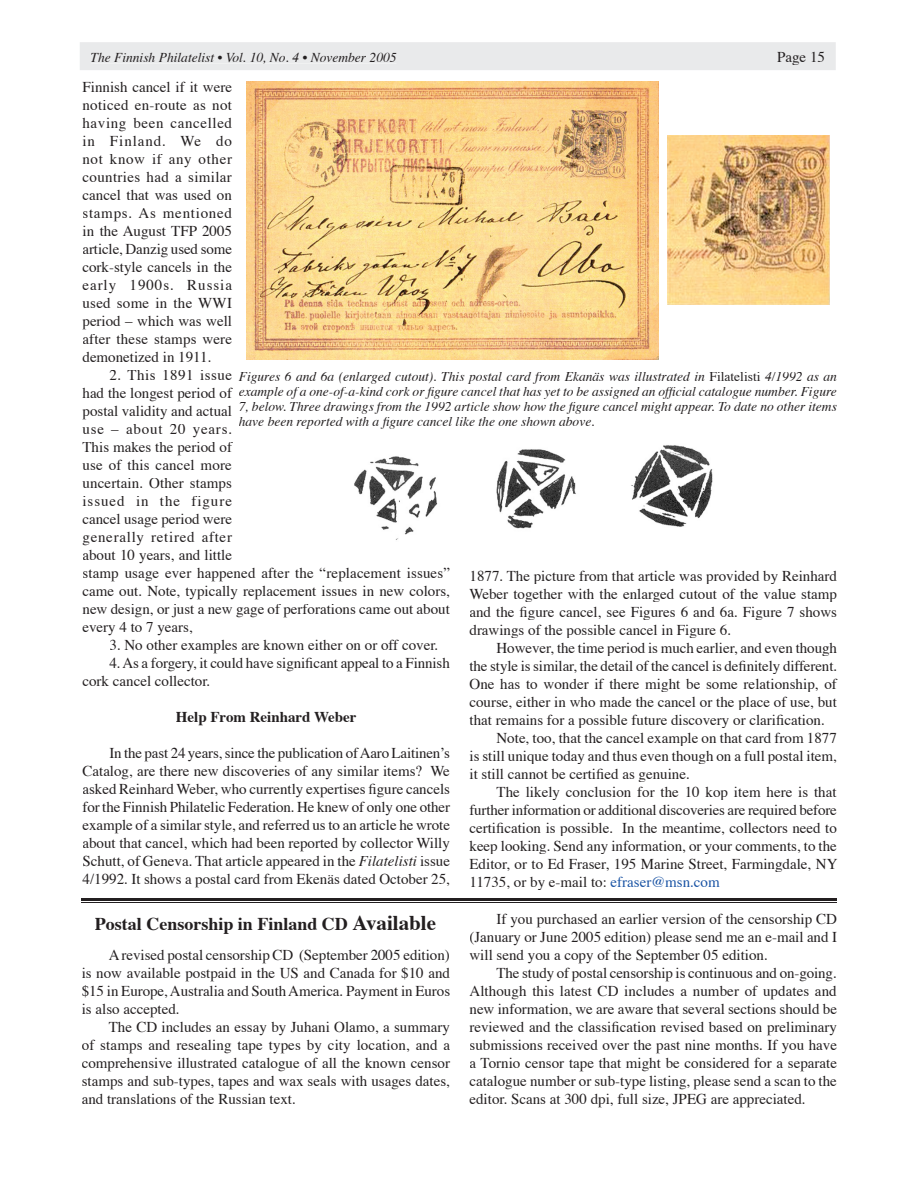
<style>
.page{position:relative;width:918px;height:1188px;background:#fff}
.page>*{position:absolute;margin:0;border:0;box-sizing:border-box;transform-origin:0 0}
.t1{font:700 18px "Times";color:#231f20}
.t2{font:15px/18px "Times";color:#231f20;text-align:justify}
.t3{font:700 15px "Times";color:#231f20}
.t4{font:italic 13.5px/15px "Times";color:#231f20;text-align:justify}
.s1{font-style:italic}
.s2{font-style:normal}
.s3{color:#1953a4}
.s4{font-size:21px}
</style>
<div class="page">
<div style="left:80px;top:42px;width:756px;height:28px;background:#e9eaeb"></div>
<div style="left:91px;top:52px;width:305px;height:11px;background:#e9eaeb"></div>
<div style="left:777px;top:51px;width:47px;height:14px;background:#e9eaeb"></div>
<img style="left:354px;top:445px;width:359px;height:95px">
<img style="left:246px;top:81px;width:413px;height:279px">
<img style="left:668px;top:135px;width:162px;height:170px">
<hr style="left:81px;top:898px;width:756px;height:3px;background:#231f20">
<hr style="left:81px;top:902px;width:756px;height:1px;background:#231f20">
<p class="t4" style="left:91px;top:50px;width:308px">The Finnish Philatelist • Vol. 10, No. 4 • November 2005</p>
<p class="t2" style="left:777px;top:48px;width:49px">Page 15</p>
<p class="t2" style="left:82px;top:79px;width:151px">Finnish cancel if it were noticed en-route as not having been cancelled in Finland. We do not know if any other countries had a similar cancel that was used on stamps. As mentioned in the August TFP 2005 article, Danzig used some cork-style cancels in the early 1900s. Russia used some in the WWI period – which was well after these stamps were demonetized in 1911.</p>
<p class="t2" style="left:82px;top:367px;width:369px;text-align:left;text-indent:27px">2. This 1891 issue<br>had the longest period of<br>postal validity and actual<br>use – about 20 years.<br>This makes the period of<br>use of this cancel more<br>uncertain. Other stamps<br>issued in the figure<br>cancel usage period were<br>generally retired after<br>about 10 years, and little<br>stamp usage ever happened after the “replacement issues” came out. Note, typically replacement issues in new colors, new design, or just a new gage of perforations came out about every 4 to 7 years,</p>
<p class="t2" style="left:110px;top:637px;width:330px">3. No other examples are known either on or off cover.</p>
<p class="t2" style="left:82px;top:655px;width:369px;text-indent:27px">4. As a forgery, it could have significant appeal to a Finnish cork cancel collector.</p>
<p class="t3" style="left:176px;top:707px;width:182px">Help From Reinhard Weber</p>
<p class="t2" style="left:82px;top:745px;width:369px;text-indent:27px">In the past 24 years, since the publication of Aaro Laitinenʼs Catalog, are there new discoveries of any similar items? We asked Reinhard Weber, who currently expertises figure cancels for the Finnish Philatelic Federation. He knew of only one other example of a similar style, and referred us to an article he wrote about that cancel, which had been reported by collector Willy Schutt, of Geneva. That article appeared in the <span class="s1">Filatelisti</span> issue 4/1992. It shows a postal card from Ekenäs dated October 25,</p>
<p class="t4" style="left:239px;top:370px;width:600px">Figures 6 and 6a (enlarged cutout). This postal card from Ekanäs was illustrated in <span class="s2">Filatelisti</span> 4/1992 as an example of a one-of-a-kind cork or figure cancel that has yet to be assigned an official catalogue number. Figure 7, below. Three drawings from the 1992 article show how the figure cancel might appear. To date no other items have been reported with a figure cancel like the one shown above.</p>
<p class="t2" style="left:470px;top:568px;width:369px">1877. The picture from that article was provided by Reinhard Weber together with the enlarged cutout of the value stamp and the figure cancel, see Figures 6 and 6a. Figure 7 shows drawings of the possible cancel in Figure 6.</p>
<p class="t2" style="left:496px;top:640px;width:342px">However, the time period is much earlier, and even though</p>
<p class="t2" style="left:470px;top:658px;width:369px">the style is similar, the detail of the cancel is definitely different.</p>
<p class="t2" style="left:470px;top:676px;width:369px">One has to wonder if there might be some relationship, of</p>
<p class="t2" style="left:470px;top:694px;width:369px">course, either in who made the cancel or the place of use, but</p>
<p class="t2" style="left:470px;top:712px;width:357px">that remains for a possible future discovery or clarification.</p>
<p class="t2" style="left:496px;top:730px;width:342px">Note, too, that the cancel example on that card from 1877</p>
<p class="t2" style="left:470px;top:748px;width:369px">is still unique today and thus even though on a full postal item,</p>
<p class="t2" style="left:470px;top:766px;width:222px">it still cannot be certified as genuine.</p>
<p class="t2" style="left:496px;top:784px;width:342px">The likely conclusion for the 10 kop item here is that</p>
<p class="t2" style="left:470px;top:802px;width:369px">further information or additional discoveries are required before</p>
<p class="t2" style="left:470px;top:820px;width:369px">certification is possible. In the meantime, collectors need to</p>
<p class="t2" style="left:470px;top:838px;width:369px">keep looking. Send any information, or your comments, to the</p>
<p class="t2" style="left:470px;top:856px;width:370px">Editor, or to Ed Fraser, 195 Marine Street, Farmingdale, NY</p>
<p class="t2" style="left:470px;top:874px;width:252px">11735, or by e-mail to: <span class="s3">efraser@msn.com</span></p>
<p class="t1" style="left:95px;top:912px;width:343px">Postal Censorship in Finland CD <span class="s4">Available</span></p>
<p class="t2" style="left:82px;top:947px;width:370px;text-indent:27px">A revised postal censorship CD (September 2005 edition) is now available postpaid in the US and Canada for $10 and $15 in Europe, Australia and South America. Payment in Euros is also accepted.</p>
<p class="t2" style="left:82px;top:1019px;width:370px;text-indent:27px">The CD includes an essay by Juhani Olamo, a summary of stamps and resealing tape types by city location, and a comprehensive illustrated catalogue of all the known censor stamps and sub-types, tapes and wax seals with usages dates, and translations of the Russian text.</p>
<p class="t2" style="left:470px;top:911px;width:369px;text-indent:27px">If you purchased an earlier version of the censorship CD (January or June 2005 edition) please send me an e-mail and I will send you a copy of the September 05 edition.</p>
<p class="t2" style="left:470px;top:965px;width:369px;text-indent:27px">The study of postal censorship is continuous and on-going.<br>Although this latest CD includes a number of updates and new information, we are aware that several sections should be reviewed and the classification revised based on preliminary submissions received over the past nine months. If you have a Tornio censor tape that might be considered for a separate catalogue number or sub-type listing, please send a scan to the editor. Scans at 300 dpi, full size, JPEG are appreciated.</p>
</div>
